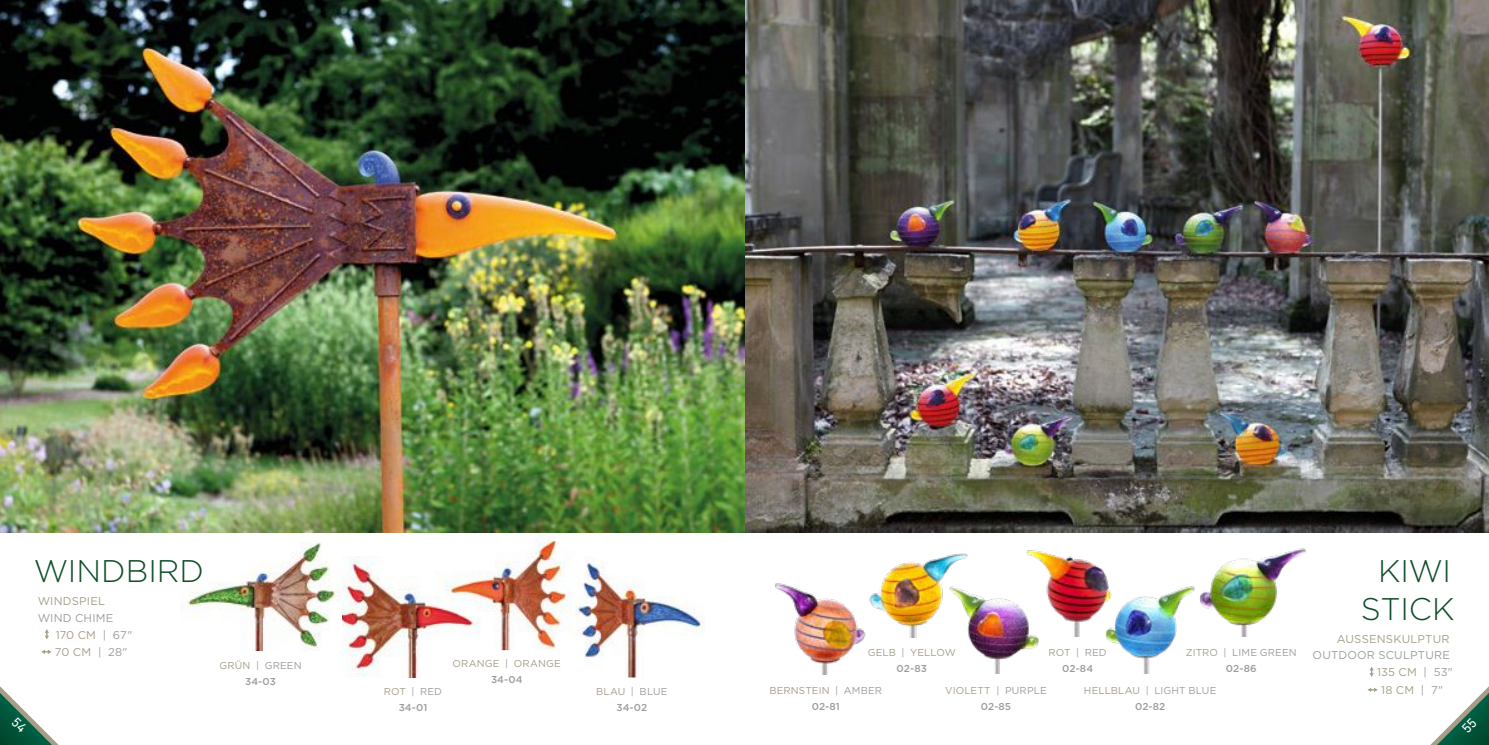
<style>
.page{position:relative;width:1489px;height:745px;background:#fff}
.page>*{position:absolute;margin:0;border:0;box-sizing:border-box;transform-origin:0 0}
.t1{font:300 31.25px/37.5px "Gotham";color:#0d4e29;text-align:center}
.t2{font:11.25px/17px "Gotham";letter-spacing:.02em;color:#9d9d9c}
.t3{font:11.25px "Gotham";letter-spacing:.02em;color:#a59e89}
.t4{font:10px/16.2px "Gotham";letter-spacing:.015em;color:#a59e89;text-align:center}
.t5{font:10px/16.2px "Gotham";letter-spacing:.01em;color:#9d9d9c;text-align:center}
.t6{font:500 10px/16.2px "Gotham";letter-spacing:.01em;color:#9d9d9c;text-align:center}
.s1{color:#a59e89}
.s2{font-weight:500}
.s3{font-weight:400;color:#a59e89}
.s4{font-weight:400}
.s5{color:#9d9d9c}
.s6{font-weight:500;color:#9d9d9c}
.s7{color:#fff}
</style>
<div class="page">
<img style="left:342px;top:556px;width:93px;height:121px">
<img style="left:435px;top:531px;width:140px;height:118px">
<img style="left:181px;top:531px;width:160px;height:119px">
<img style="left:572px;top:556px;width:132px;height:121px">
<img style="left:0;top:0;width:1488px;height:531px">
<img style="left:1013px;top:519px;width:125px;height:116px">
<img style="left:1176px;top:532px;width:139px;height:104px">
<img style="left:968px;top:577px;width:90px;height:96px">
<img style="left:1087px;top:575px;width:125px;height:98px">
<img style="left:852px;top:518px;width:125px;height:119px">
<img style="left:775px;top:557px;width:111px;height:117px">
<svg style="left:45px;top:629px;width:4px;height:10px"></svg>
<svg style="left:41px;top:650px;width:11px;height:3px"></svg>
<svg style="left:1369px;top:667px;width:4px;height:9px"></svg>
<svg style="left:1367px;top:688px;width:10px;height:3px"></svg>
<svg style="left:0;top:686px;width:58px;height:58px"></svg>
<svg style="left:1431px;top:687px;width:57px;height:57px"></svg>
<h1 class="t1" style="left:34px;top:551px;width:172px">WINDBIRD</h1>
<p class="t3" style="left:38px;top:593px;width:69px">WINDSPIEL</p>
<p class="t2" style="left:55px;top:608px;width:79px;text-indent:-17px">WIND CHIME<br><span class="s1">170 CM</span> | 67"<br><span class="s1">70 CM</span> | 28"</p>
<p class="t5" style="left:219px;top:656px;width:84px"><span class="s1">GRÜN</span> | GREEN<br><span class="s2">34-03</span></p>
<p class="t6" style="left:384px;top:682px;width:60px"><span class="s3">ROT</span> <span class="s4">| RED<br></span>34-01</p>
<p class="t4" style="left:452px;top:654px;width:110px">ORANGE <span class="s5">|</span> ORANGE<br><span class="s6">34-04</span></p>
<p class="t5" style="left:596px;top:682px;width:73px"><span class="s1">BLAU</span> | BLUE<br><span class="s2">34-02</span></p>
<p class="t4" style="left:867px;top:643px;width:89px">GELB <span class="s5">|</span> YELLOW<br><span class="s6">02-83</span></p>
<p class="t6" style="left:1048px;top:643px;width:60px"><span class="s3">ROT</span> <span class="s4">| RED<br></span>02-84</p>
<p class="t4" style="left:769px;top:682px;width:114px">BERNSTEIN <span class="s5">| AMBER<br></span><span class="s6">02-81</span></p>
<p class="t4" style="left:945px;top:682px;width:103px">VIOLETT <span class="s5">| PURPLE<br></span><span class="s6">02-85</span></p>
<p class="t5" style="left:1083px;top:682px;width:134px"><span class="s1">HELLBLAU</span> | LIGHT BLUE<br><span class="s2">02-82</span></p>
<p class="t5" style="left:1185px;top:643px;width:112px"><span class="s1">ZITRO</span> | LIME GREEN<br><span class="s2">02-86</span></p>
<h1 class="t1" style="left:1360px;top:551px;width:95px">KIWI<br>STICK</h1>
<p class="t3" style="left:1336px;top:631px;width:114px">AUSSENSKULPTUR</p>
<p class="t2" style="left:1312px;top:646px;width:142px;text-align:right">OUTDOOR SCULPTURE<br><span class="s1">135 CM</span> | 53"<br><span class="s1">18 CM</span> | 7"<span class="s7">...</span></p>
</div>
